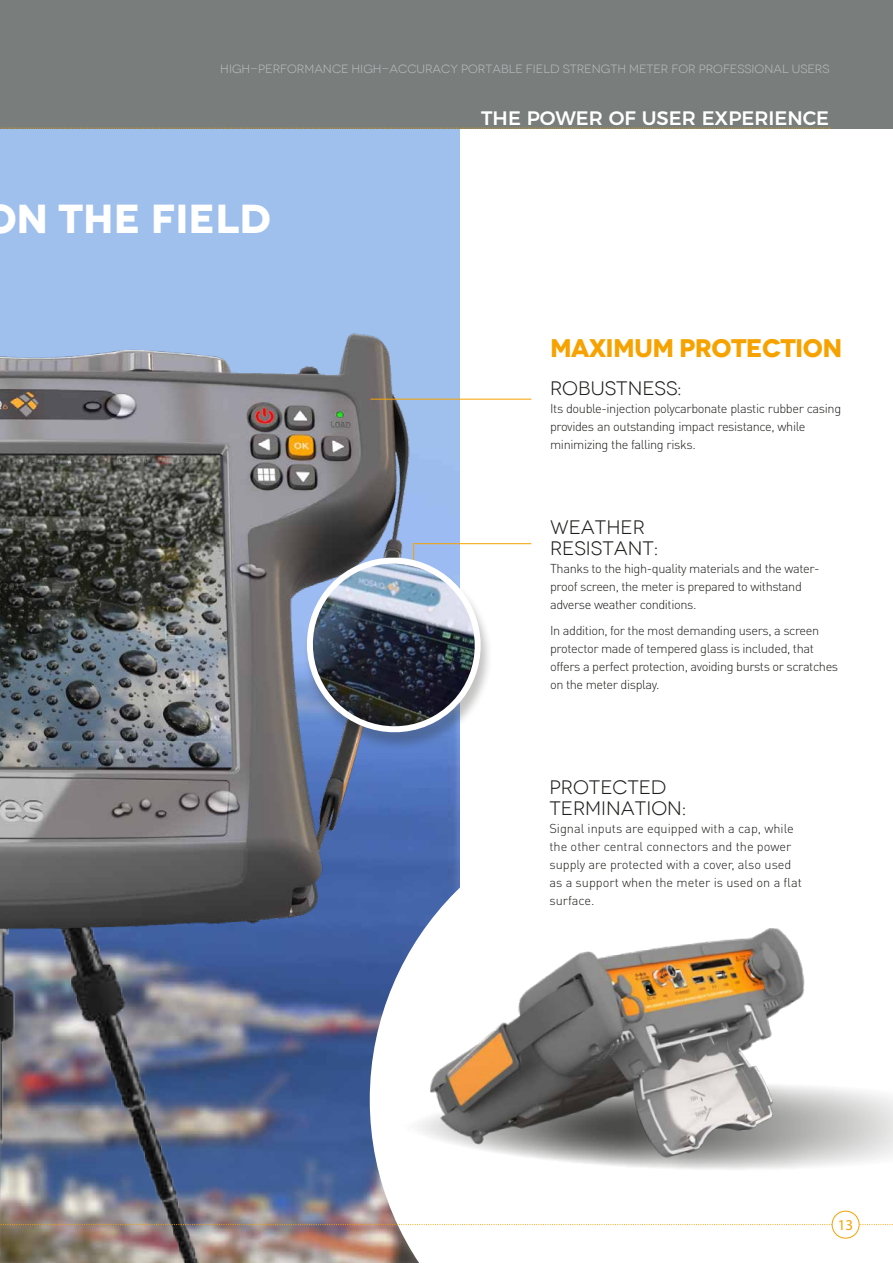
<style>
.page{position:relative;width:893px;height:1263px;background:#fff}
.page>*{position:absolute;margin:0;border:0;box-sizing:border-box;transform-origin:0 0}
.t1{font:700 expanded 40.5px "Novecento";color:#fff}
.t2{font:700 expanded 25.5px "Novecento";letter-spacing:-.03em;color:#f6a200}
.t3{font:expanded 19.5px/21px "Novecento";color:#1d1d1b}
.t4{font:500 19.5px "Montserrat";color:#fff}
.t5{font:15px "Myriad Pro";color:#f6a200}
.t6{font:300 12.75px/18px "DIN Pro";letter-spacing:-.03em;color:#1d1d1b}
.t7{font:300 12.75px/18px "DIN Pro";color:#1d1d1b}
.t8{font:expanded 12px "Novecento";color:#b8bbbb}
</style>
<div class="page">
<div style="left:0;top:129px;width:459px;height:676px;background:#9fc0ed"></div>
<img style="left:0;top:933px;width:370px;height:330px">
<img style="left:0;top:309px;width:446px;height:624px">
<svg style="left:370px;top:805px;width:523px;height:458px"></svg>
<div style="left:0;top:0;width:893px;height:128px;background:#797e7d"></div>
<svg style="left:0;top:128px;width:830px;height:1px"></svg>
<svg style="left:365px;top:1059px;width:528px;height:136px"></svg>
<img style="left:389px;top:909px;width:466px;height:286px">
<svg style="left:0;top:1224px;width:893px;height:1px"></svg>
<div style="left:832px;top:1211px;width:27px;height:27px;background:#fff;border-radius:50%"></div>
<div style="left:832px;top:1211px;width:27px;height:27px;border:1px solid #f6a200;border-radius:50%"></div>
<hr style="left:370px;top:399px;width:161px;height:1px;background:#f6a200">
<div style="left:303px;top:560px;width:190px;height:190px;background:#1d1d1b;opacity:.27"></div>
<img style="left:298px;top:543px;width:234px;height:198px">
<p class="t8" style="left:220px;top:62px;width:611px">HIGH-PERFORMANCE HIGH-ACCURACY PORTABLE FIELD STRENGTH METER FOR PROFESSIONAL USERS</p>
<h1 class="t1" style="left:-16px;top:193px;width:288px">ON THE FIELD</h1>
<h3 class="t4" style="left:481px;top:103px;width:350px">THE POWER OF USER EXPERIENCE</h3>
<h2 class="t2" style="left:550px;top:332px;width:294px">MAXIMUM PROTECTION</h2>
<h3 class="t3" style="left:550px;top:378px;width:133px">ROBUSTNESS:</h3>
<p class="t6" style="left:550px;top:399px;width:293px">Its double-injection polycarbonate plastic rubber casing provides an outstanding impact resistance, while minimizing the falling risks.</p>
<h3 class="t3" style="left:550px;top:516px;width:109px">WEATHER<br>RESISTANT:</h3>
<p class="t6" style="left:550px;top:559px;width:271px">Thanks to the high-quality materials and the water&shy;proof screen, the meter is prepared to withstand adverse weather conditions.</p>
<p class="t6" style="left:550px;top:621px;width:290px">In addition, for the most demanding users, a screen protector made of tempered glass is included, that offers a perfect protection, avoiding bursts or scratches on the meter display.</p>
<h3 class="t3" style="left:549px;top:777px;width:138px">PROTECTED<br>TERMINATION:</h3>
<p class="t7" style="left:549px;top:819px;width:254px">Signal inputs are equipped with a cap, while the other central connectors and the power supply are protected with a cover, also used as a support when the meter is used on a flat surface.</p>
<p class="t5" style="left:838px;top:1216px;width:17px">13</p>
</div>
